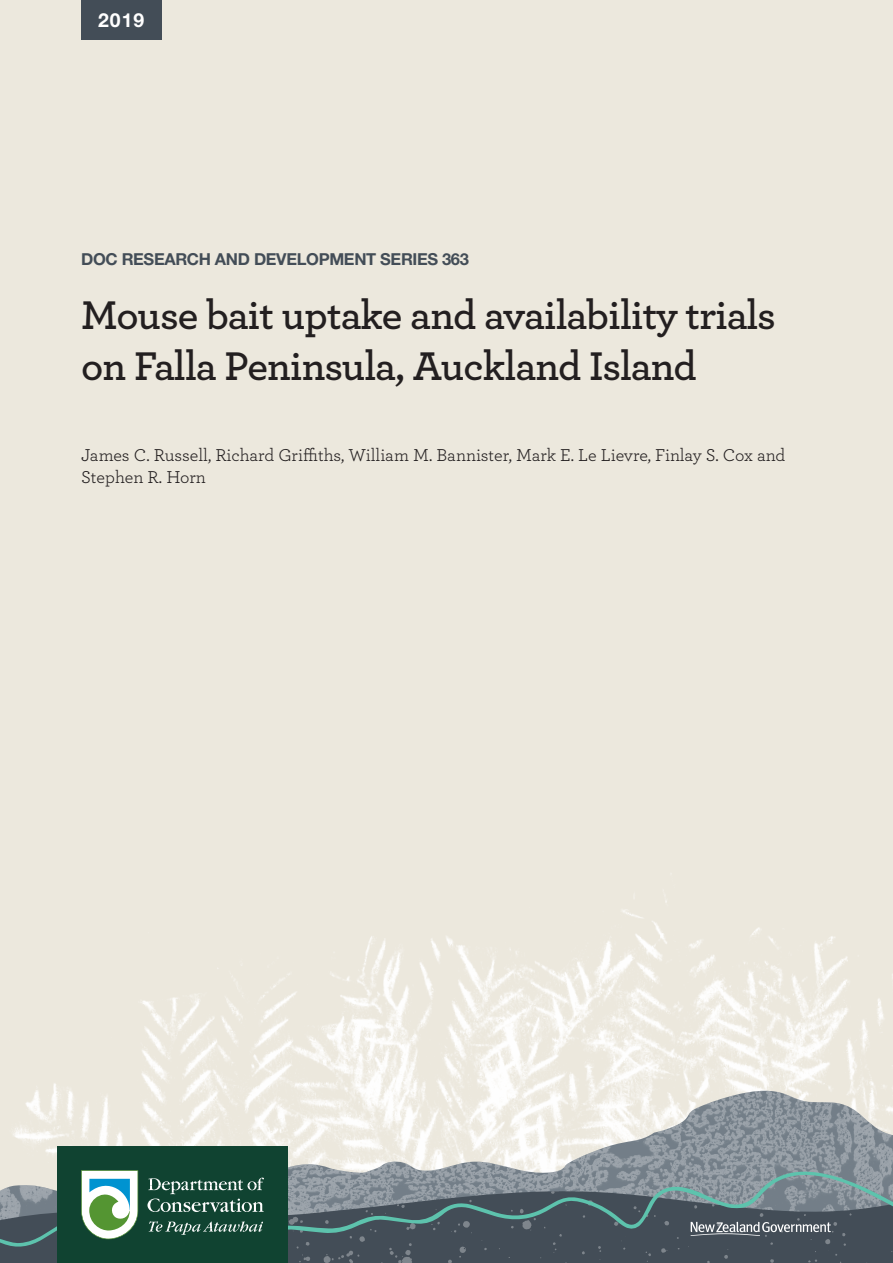
<style>
.page{position:relative;width:893px;height:1263px;background:#ece8dd}
.page>*{position:absolute;margin:0;border:0;box-sizing:border-box;transform-origin:0 0}
.Title_1{font:600 42px/51px "Archer";letter-spacing:-.03em;color:#231f20}
.Date{font:700 19.35px "Helvetica Neue LT Std";color:#fff}
.Author{font:18px/22.5px "Archer";color:#231f20}
.Series{font:700 16.5px "Helvetica Neue LT Std";letter-spacing:-.02em;color:#434d57}
</style>
<div class="page">
<img style="left:53px;top:900px;width:840px;height:189px">
<img style="left:13px;top:1089px;width:880px;height:82px">
<svg style="left:0;top:1171px;width:893px;height:92px;background:#5f6c74"></svg>
<div style="left:57px;top:1146px;width:231px;height:117px;background:#104331"></div>
<svg style="left:81px;top:1170px;width:57px;height:69px;background:#a0c6b2"></svg>
<svg style="left:149px;top:1221px;width:114px;height:14px"></svg>
<svg style="left:147px;top:1177px;width:117px;height:35px"></svg>
<svg style="left:691px;top:1222px;width:140px;height:14px;background:#787f86"></svg>
<div style="left:81px;top:0;width:80px;height:39px;background:#434d57"></div>
<p class="Date" style="left:98px;top:8px;width:47px">2019</p>
<p class="Series" style="left:81px;top:249px;width:389px">DOC RESEARCH AND DEVELOPMENT SERIES 363</p>
<p class="Title_1" style="left:81px;top:287px;width:696px">Mouse bait uptake and availability trials on Falla Peninsula, Auckland Island</p>
<p class="Author" style="left:81px;top:443px;width:706px">James C. Russell, Richard Griffiths, William M. Bannister, Mark E. Le Lievre, Finlay S. Cox and<br>Stephen R. Horn</p>
</div>
